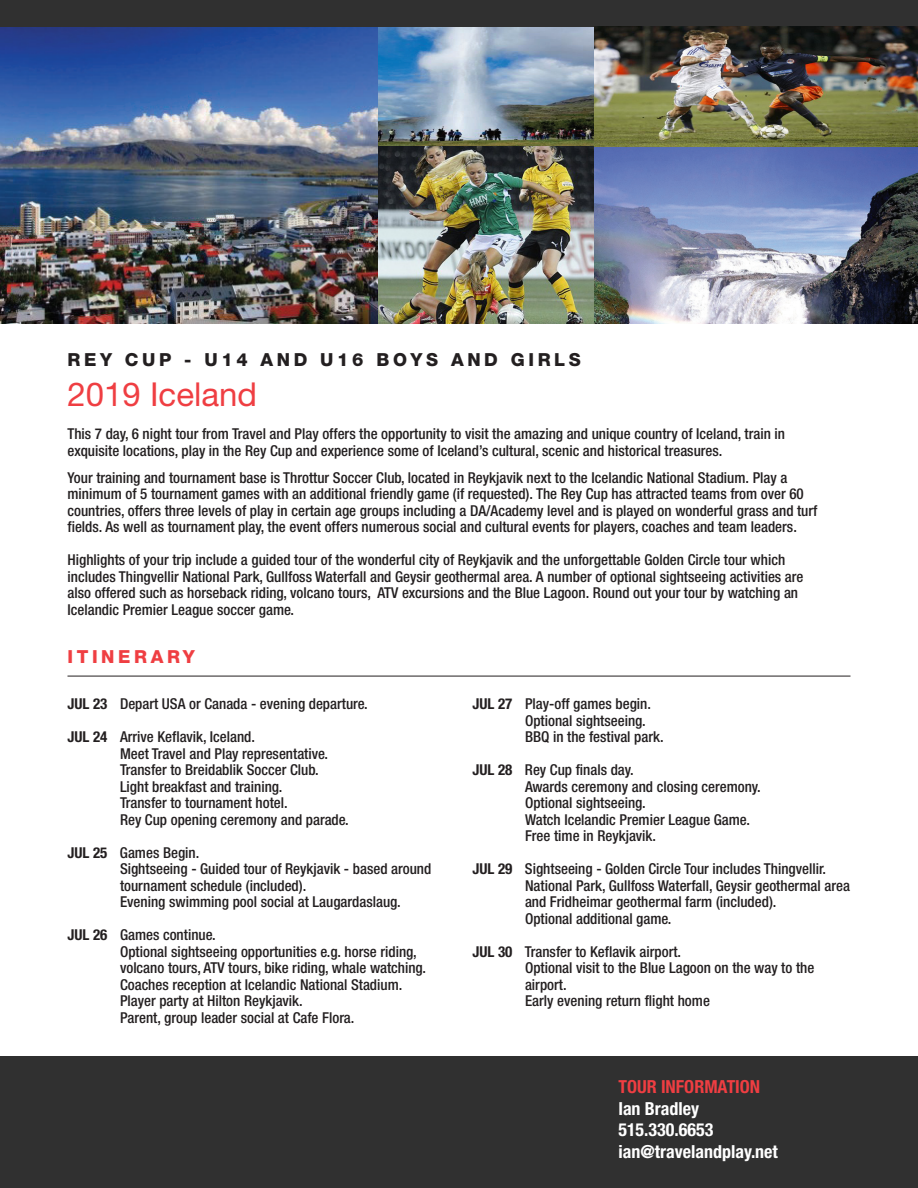
<style>
.page{position:relative;width:918px;height:1188px;background:#fff}
.page>*{position:absolute;margin:0;border:0;box-sizing:border-box;transform-origin:0 0}
.t1{font:33px "Helvetica Neue";color:#ef3e42}
.t2{font:700 condensed 18px "Helvetica Neue";color:#fff}
.t3{font:800 18px "Helvetica Neue";letter-spacing:.2em;color:#231f20}
.t4{font:700 condensed 18px "Helvetica Neue";color:#ef3e42}
.t5{font:800 18px "Helvetica Neue";letter-spacing:.2em;color:#ef3e42}
.t6{font:500 condensed 15px/16.5px "Helvetica Neue";color:#231f20}
.s1{font-weight:700}
</style>
<div class="page">
<img style="left:0;top:27px;width:918px;height:297px">
<div style="left:0;top:1056px;width:918px;height:132px;background:#303030"></div>
<div style="left:0;top:0;width:918px;height:27px;background:#303030"></div>
<hr style="left:68px;top:676px;width:782px;height:1px;background:#231f20">
<p class="t3" style="left:68px;top:349px;width:515px">REY CUP - U14 AND U16 BOYS AND GIRLS</p>
<p class="t1" style="left:68px;top:375px;width:191px">2019 Iceland</p>
<p class="t6" style="left:68px;top:426px;width:719px">This 7 day, 6 night tour from Travel and Play offers the opportunity to visit the amazing and unique country of Iceland, train in exquisite locations, play in the Rey Cup and experience some of Iceland’s cultural, scenic and historical treasures.</p>
<p class="t6" style="left:68px;top:469px;width:751px">Your training and tournament base is Throttur Soccer Club, located in Reykjavik next to the Icelandic National Stadium. Play a minimum of 5 tournament games with an additional friendly game (if requested). The Rey Cup has attracted teams from over 60 countries, offers three levels of play in certain age groups including a DA/Academy level and is played on wonderful grass and turf fields. As well as tournament play, the event offers numerous social and cultural events for players, coaches and team leaders.</p>
<p class="t6" style="left:68px;top:552px;width:738px">Highlights of your trip include a guided tour of the wonderful city of Reykjavik and the unforgettable Golden Circle tour which includes Thingvellir National Park, Gullfoss Waterfall and Geysir geothermal area. A number of optional sightseeing activities are also offered such as horseback riding, volcano tours, ATV excursions and the Blue Lagoon. Round out your tour by watching an Icelandic Premier League soccer game.</p>
<p class="t5" style="left:68px;top:646px;width:129px">ITINERARY</p>
<p class="t6" style="left:68px;top:696px;width:302px"><span class="s1">JUL 23</span> Depart USA or Canada - evening departure.</p>
<p class="t6" style="left:68px;top:729px;width:189px"><span class="s1">JUL 24</span> Arrive Keflavik, Iceland.</p>
<p class="t6" style="left:120px;top:745px;width:210px">Meet Travel and Play representative.</p>
<p class="t6" style="left:120px;top:762px;width:200px">Transfer to Breidablik Soccer Club.<br>Light breakfast and training.</p>
<p class="t6" style="left:120px;top:795px;width:169px">Transfer to tournament hotel.</p>
<p class="t6" style="left:120px;top:811px;width:230px">Rey Cup opening ceremony and parade.</p>
<p class="t6" style="left:68px;top:844px;width:133px"><span class="s1">JUL 25</span> Games Begin.</p>
<p class="t6" style="left:120px;top:861px;width:313px">Sightseeing - Guided tour of Reykjavik - based around tournament schedule (included).</p>
<p class="t6" style="left:120px;top:894px;width:282px">Evening swimming pool social at Laugardaslaug.</p>
<p class="t6" style="left:68px;top:927px;width:150px"><span class="s1">JUL 26</span> Games continue.</p>
<p class="t6" style="left:120px;top:943px;width:308px">Optional sightseeing opportunities e.g. horse riding, volcano tours, ATV tours, bike riding, whale watching.</p>
<p class="t6" style="left:120px;top:976px;width:284px">Coaches reception at Icelandic National Stadium.</p>
<p class="t6" style="left:120px;top:993px;width:184px">Player party at Hilton Reykjavik.</p>
<p class="t6" style="left:120px;top:1009px;width:236px">Parent, group leader social at Cafe Flora.</p>
<p class="t6" style="left:472px;top:696px;width:180px"><span class="s1">JUL 27</span> Play-off games begin.</p>
<p class="t6" style="left:525px;top:712px;width:122px">Optional sightseeing.</p>
<p class="t6" style="left:525px;top:729px;width:140px">BBQ in the festival park.</p>
<p class="t6" style="left:472px;top:762px;width:163px"><span class="s1">JUL 28</span> Rey Cup finals day.</p>
<p class="t6" style="left:525px;top:778px;width:237px">Awards ceremony and closing ceremony.</p>
<p class="t6" style="left:525px;top:795px;width:122px">Optional sightseeing.</p>
<p class="t6" style="left:525px;top:811px;width:226px">Watch Icelandic Premier League Game.</p>
<p class="t6" style="left:525px;top:828px;width:133px">Free time in Reykjavik.</p>
<p class="t6" style="left:525px;top:861px;width:326px;text-indent:-52px"><span class="s1">JUL 29</span> Sightseeing - Golden Circle Tour includes Thingvellir.<br>National Park, Gullfoss Waterfall, Geysir geothermal area and Fridheimar geothermal farm (included).</p>
<p class="t6" style="left:525px;top:910px;width:148px">Optional additional game.</p>
<p class="t6" style="left:472px;top:943px;width:210px"><span class="s1">JUL 30</span> Transfer to Keflavik airport.</p>
<p class="t6" style="left:525px;top:960px;width:291px">Optional visit to the Blue Lagoon on the way to the airport.</p>
<p class="t6" style="left:525px;top:993px;width:186px">Early evening return flight home</p>
<p class="t4" style="left:618px;top:1076px;width:143px">TOUR INFORMATION</p>
<p class="t2" style="left:618px;top:1097px;width:82px">Ian Bradley</p>
<p class="t2" style="left:618px;top:1119px;width:97px">515.330.6653</p>
<p class="t2" style="left:618px;top:1141px;width:161px">ian@travelandplay.net</p>
</div>
